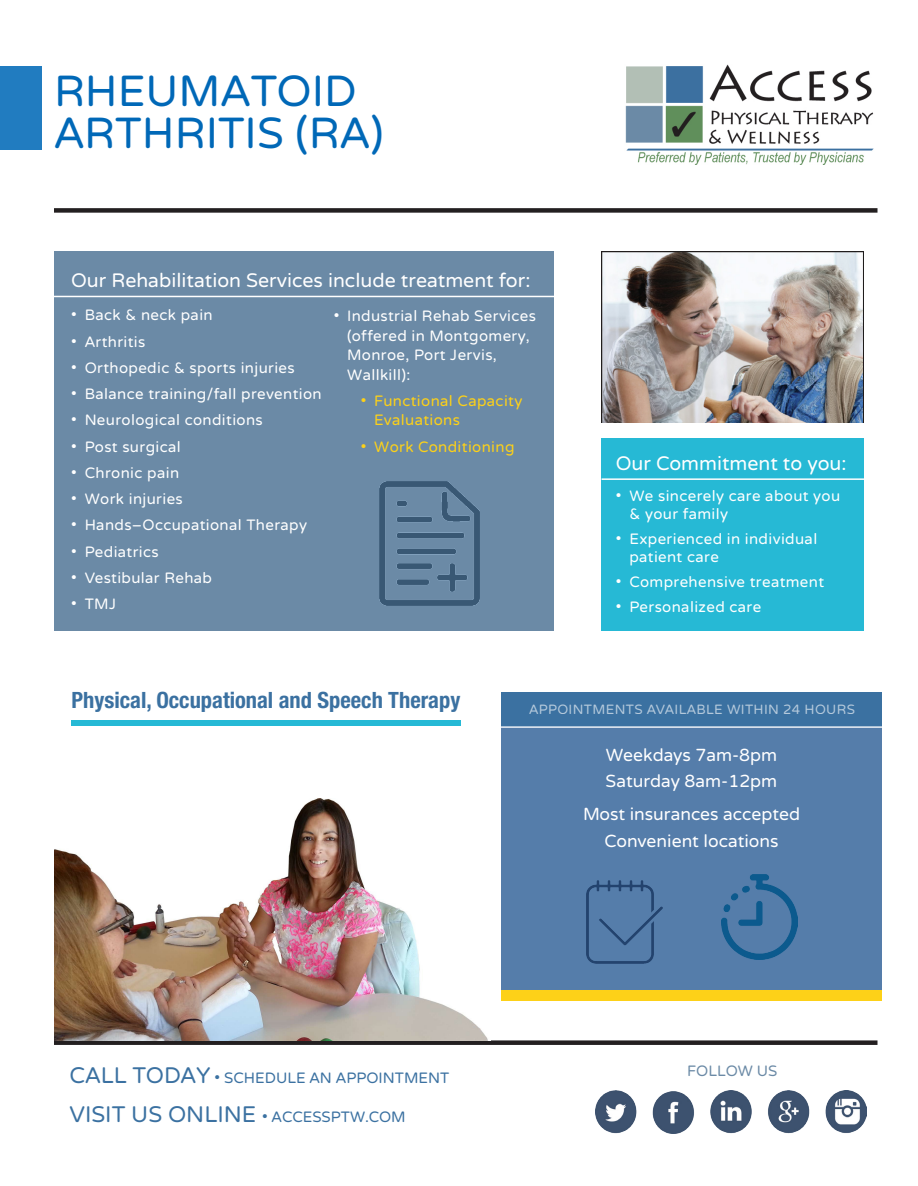
<style>
.page{position:relative;width:918px;height:1186px;background:#fff}
.page>*{position:absolute;margin:0;border:0;box-sizing:border-box;transform-origin:0 0}
.heading{font:43.5px/42px "Varela Round";color:#0068b7}
.heading-2{font:700 condensed 22.5px "Helvetica Neue LT Std";color:#3b71a1}
.heading-3{font:19.5px "Varela Round";color:#fff}
.heading-4{font:17.4px/27px "Varela Round";color:#fff;text-align:center}
.t1{font:15px/19.5px "Varela Round";letter-spacing:.025em;color:#fff}
.heading-5{font:15px "Varela Round";color:#3b71a1}
.t2{font:15px/19.5px "Varela Round";letter-spacing:.025em;color:#fdd118}
.heading-6{font:15px "Varela Round";color:#6b8aa6}
.t3{font:13.5px "Varela Round";letter-spacing:.025em;color:#fff}
.s1{font-size:22.5px}
</style>
<div class="page">
<div style="left:54px;top:251px;width:500px;height:379px;background:#6b8aa6"></div>
<div style="left:602px;top:438px;width:262px;height:192px;background:#26b9d5"></div>
<hr style="left:54px;top:296px;width:604px;height:1px;background:#fff">
<hr style="left:602px;top:478px;width:262px;height:2px;background:#fff">
<img style="left:625px;top:64px;width:249px;height:101px">
<div style="left:54px;top:208px;width:824px;height:5px;background:#231f20"></div>
<div style="left:0;top:66px;width:42px;height:84px;background:#217cc0"></div>
<div style="left:54px;top:1040px;width:824px;height:5px;background:#231f20"></div>
<img style="left:595px;top:1090px;width:272px;height:43px">
<img style="left:54px;top:798px;width:434px;height:242px">
<div style="left:501px;top:990px;width:381px;height:10px;background:#fdd118"></div>
<div style="left:501px;top:692px;width:381px;height:36px;background:#3b71a1"></div>
<div style="left:501px;top:728px;width:381px;height:262px;background:#557daa"></div>
<hr style="left:501px;top:726px;width:381px;height:2px;background:#fff">
<img style="left:587px;top:880px;width:75px;height:83px">
<img style="left:722px;top:874px;width:75px;height:85px">
<div style="left:71px;top:720px;width:390px;height:6px;background:#26b9d5"></div>
<img style="left:601px;top:251px;width:263px;height:171px">
<img style="left:380px;top:482px;width:99px;height:124px">
<p class="heading" style="left:54px;top:71px;width:331px">RHEUMATOID<br>ARTHRITIS (RA)</p>
<p class="heading-3" style="left:71px;top:269px;width:461px">Our Rehabilitation Services include treatment for:</p>
<p class="t1" style="left:71px;top:306px;width:143px">• Back &amp; neck pain</p>
<p class="t1" style="left:71px;top:332px;width:76px">• Arthritis</p>
<p class="t1" style="left:71px;top:358px;width:225px">• Orthopedic &amp; sports injuries</p>
<p class="t1" style="left:71px;top:385px;width:252px">• Balance training/fall prevention</p>
<p class="t1" style="left:71px;top:411px;width:193px">• Neurological conditions</p>
<p class="t1" style="left:71px;top:437px;width:111px">• Post surgical</p>
<p class="t1" style="left:71px;top:463px;width:109px">• Chronic pain</p>
<p class="t1" style="left:71px;top:490px;width:113px">• Work injuries</p>
<p class="t1" style="left:71px;top:516px;width:237px">• Hands–Occupational Therapy</p>
<p class="t1" style="left:71px;top:542px;width:89px">• Pediatrics</p>
<p class="t1" style="left:71px;top:568px;width:142px">• Vestibular Rehab</p>
<p class="t1" style="left:71px;top:595px;width:46px">• TMJ</p>
<p class="t1" style="left:347px;top:307px;width:190px;text-indent:-14px">• Industrial Rehab Services (offered in Montgomery,<br>Monroe, Port Jervis,<br>Wallkill):</p>
<p class="t2" style="left:374px;top:391px;width:150px;text-indent:-14px">• Functional Capacity<br>Evaluations</p>
<p class="t2" style="left:361px;top:437px;width:155px">• Work Conditioning</p>
<p class="heading-3" style="left:616px;top:452px;width:232px">Our Commitment to you:</p>
<p class="t1" style="left:629px;top:488px;width:212px;line-height:18px;text-indent:-14px">• We sincerely care about you &amp; your family</p>
<p class="t1" style="left:629px;top:530px;width:189px;line-height:18px;text-indent:-14px">• Experienced in individual patient care</p>
<p class="t1" style="left:616px;top:572px;width:210px">• Comprehensive treatment</p>
<p class="t1" style="left:616px;top:597px;width:147px">• Personalized care</p>
<p class="heading-2" style="left:71px;top:686px;width:390px">Physical, Occupational and Speech Therapy</p>
<p class="t3" style="left:529px;top:701px;width:327px">APPOINTMENTS AVAILABLE WITHIN 24 HOURS</p>
<p class="heading-4" style="left:606px;top:742px;width:173px">Weekdays 7am-8pm</p>
<p class="heading-4" style="left:606px;top:768px;width:173px">Saturday 8am-12pm</p>
<p class="heading-4" style="left:583px;top:801px;width:219px">Most insurances accepted<br>Convenient locations</p>
<p class="heading-5" style="left:69px;top:1069px;width:381px"><span class="s1">CALL TODAY</span> • SCHEDULE AN APPOINTMENT</p>
<p class="heading-5" style="left:69px;top:1108px;width:338px"><span class="s1">VISIT US ONLINE</span> • ACCESSPTW.COM</p>
<p class="heading-6" style="left:687px;top:1062px;width:92px">FOLLOW US</p>
</div>
